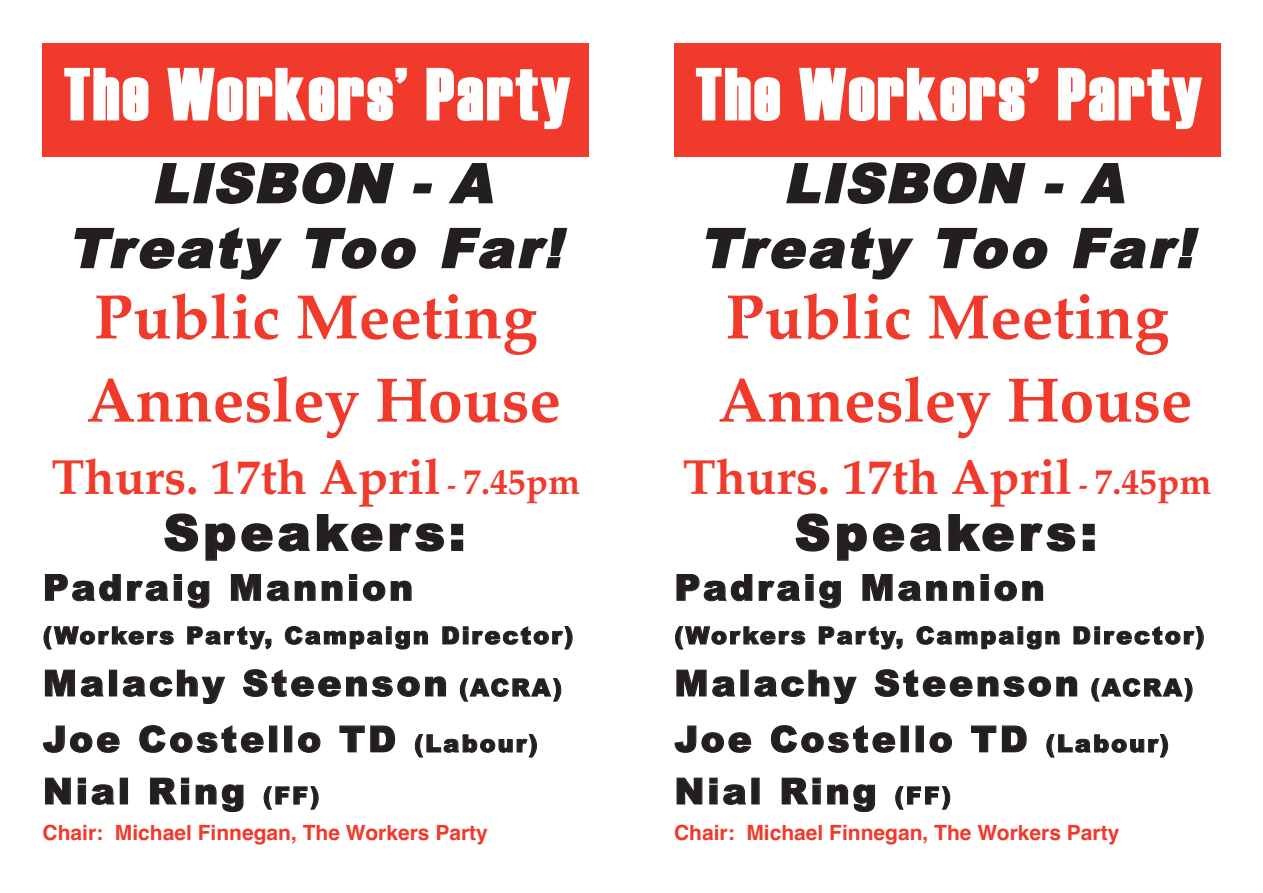
<style>
.page{position:relative;width:1263px;height:893px;background:#fff}
.page>*{position:absolute;margin:0;border:0;box-sizing:border-box;transform-origin:0 0}
.t1{font:72px "Haettenschweiler";letter-spacing:.05em;color:#fff}
.t2{font:700 63px/83.1px "Palatino";color:#ef3a2c}
.t3{font:italic 900 54px/64.8px "Arial";color:#231f20;text-align:center}
.t4{font:700 49.5px "Palatino";color:#ef3a2c}
.t5{font:900 49.5px "Arial";letter-spacing:.085em;color:#231f20}
.t6{font:900 36px/55.8px "Arial";letter-spacing:.085em;color:#231f20}
.t7{font:900 24px "Arial";letter-spacing:.085em;color:#231f20}
.t8{font:700 21px "Helvetica";color:#ef3a2c}
.s1{font-size:27px}
.s2{font-size:36px}
.s3{font-size:24px}
</style>
<div class="page">
<div style="left:43px;top:43px;width:546px;height:113px;background:#ef3a2c"></div>
<div style="left:674px;top:43px;width:546px;height:113px;background:#ef3a2c"></div>
<h1 class="t1" style="left:64px;top:53px;width:506px">The Workers’ Party</h1>
<h3 class="t3" style="left:68px;top:151px;width:508px">LISBON - A<br>Treaty Too Far!</h3>
<h2 class="t2" style="left:87px;top:275px;width:476px">Public Meeting<br>Annesley House</h2>
<h3 class="t4" style="left:51px;top:448px;width:530px">Thurs. 17th April <span class="s1">-</span> <span class="s2">7.45pm</span></h3>
<h3 class="t5" style="left:163px;top:504px;width:303px">Speakers:</h3>
<p class="t6" style="left:43px;top:560px;width:372px">Padraig Mannion</p>
<p class="t7" style="left:43px;top:622px;width:532px">(Workers Party, Campaign Director)</p>
<p class="t6" style="left:43px;top:656px;width:521px">Malachy Steenson <span class="s3">(ACRA)<br></span>Joe Costello TD <span class="s3">(Labour)</span></p>
<p class="t6" style="left:43px;top:764px;width:278px">Nial Ring <span class="s3">(FF)</span></p>
<p class="t8" style="left:43px;top:820px;width:447px">Chair: Michael Finnegan, The Workers Party</p>
<h1 class="t1" style="left:696px;top:53px;width:506px">The Workers’ Party</h1>
<h3 class="t3" style="left:699px;top:151px;width:508px">LISBON - A<br>Treaty Too Far!</h3>
<h2 class="t2" style="left:718px;top:275px;width:476px">Public Meeting<br>Annesley House</h2>
<h3 class="t4" style="left:683px;top:448px;width:530px">Thurs. 17th April <span class="s1">-</span> <span class="s2">7.45pm</span></h3>
<h3 class="t5" style="left:795px;top:504px;width:304px">Speakers:</h3>
<p class="t6" style="left:674px;top:560px;width:372px">Padraig Mannion</p>
<p class="t7" style="left:674px;top:622px;width:532px">(Workers Party, Campaign Director)</p>
<p class="t6" style="left:674px;top:656px;width:520px">Malachy Steenson <span class="s3">(ACRA)<br></span>Joe Costello TD <span class="s3">(Labour)</span></p>
<p class="t6" style="left:674px;top:764px;width:278px">Nial Ring <span class="s3">(FF)</span></p>
<p class="t8" style="left:674px;top:820px;width:447px">Chair: Michael Finnegan, The Workers Party</p>
</div>
